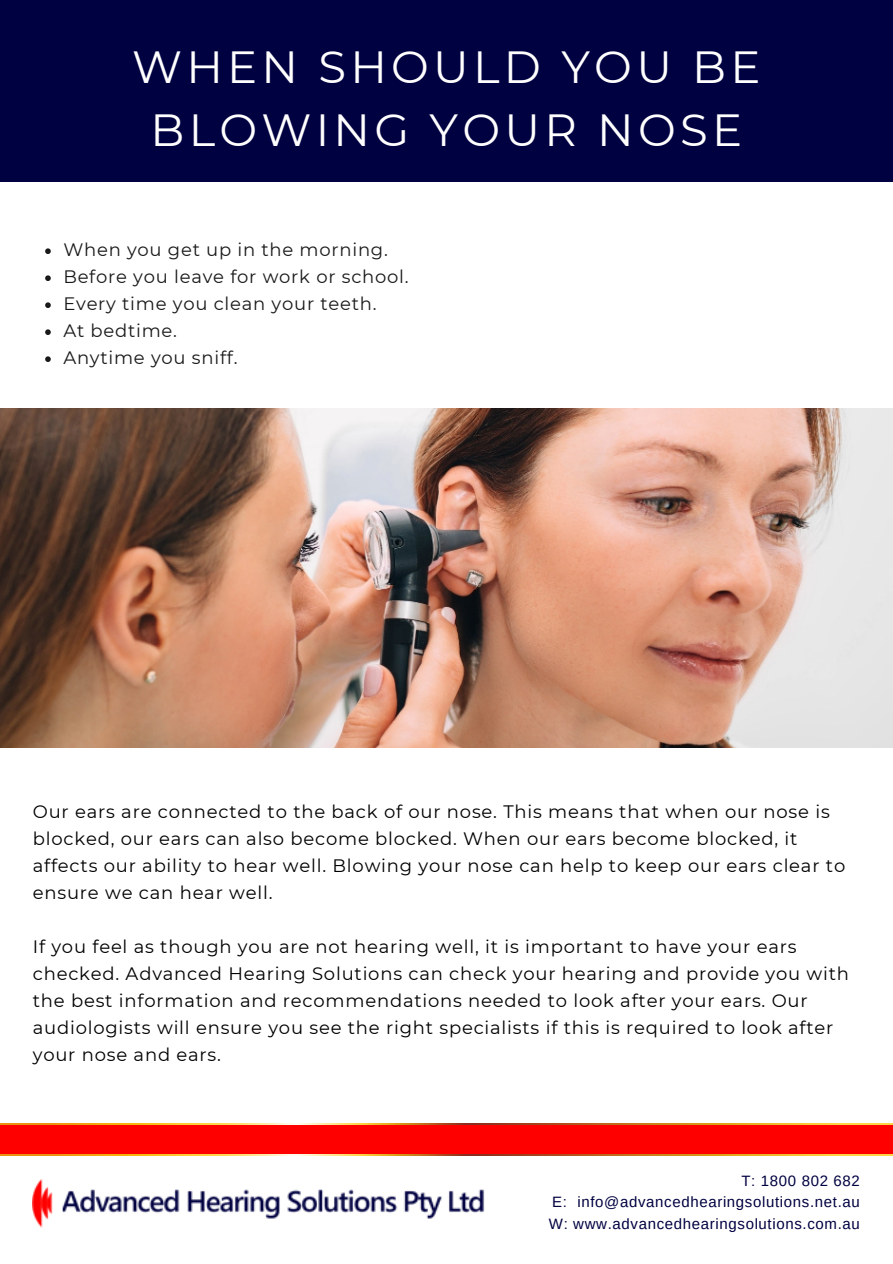
<style>
.page{position:relative;width:893px;height:1264px;background:#fff}
.page>*{position:absolute;margin:0;border:0;box-sizing:border-box;transform-origin:0 0}
.t1{font:45px/63px "Montserrat";letter-spacing:.095em;color:#fff;text-align:center}
.t2{font:18px/27px "Montserrat";letter-spacing:.045em;color:#000}
.t3{font:18px "Montserrat";letter-spacing:.04em;color:#191919}
.t4{font:15px "Arimo";letter-spacing:.045em;color:#000141}
</style>
<div class="page">
<div style="left:0;top:0;width:892px;height:182px;background:#000141"></div>
<img style="left:33px;top:1179px;width:452px;height:48px">
<div style="left:0;top:1123px;width:892px;height:32px;background:linear-gradient(to right,#f00,#f00)"></div>
<div style="left:0;top:1125px;width:892px;height:28px;background:#f00"></div>
<svg style="left:45px;top:248px;width:6px;height:6px"></svg>
<svg style="left:45px;top:275px;width:6px;height:6px"></svg>
<svg style="left:45px;top:302px;width:6px;height:6px"></svg>
<svg style="left:45px;top:329px;width:6px;height:6px"></svg>
<svg style="left:45px;top:356px;width:6px;height:6px"></svg>
<img style="left:0;top:408px;width:892px;height:339px">
<p class="t1" style="left:132px;top:35px;width:630px">WHEN SHOULD YOU BE<br>BLOWING YOUR NOSE</p>
<p class="t3" style="left:63px;top:239px;width:326px">When you get up in the morning.</p>
<p class="t3" style="left:63px;top:266px;width:347px">Before you leave for work or school.</p>
<p class="t3" style="left:63px;top:293px;width:315px">Every time you clean your teeth.</p>
<p class="t3" style="left:63px;top:320px;width:115px">At bedtime.</p>
<p class="t3" style="left:63px;top:347px;width:176px">Anytime you sniff.</p>
<p class="t2" style="left:33px;top:798px;width:813px">Our ears are connected to the back of our nose. This means that when our nose is blocked, our ears can also become blocked. When our ears become blocked, it affects our ability to hear well. Blowing your nose can help to keep our ears clear to ensure we can hear well.</p>
<p class="t2" style="left:33px;top:933px;width:817px">If you feel as though you are not hearing well, it is important to have your ears checked. Advanced Hearing Solutions can check your hearing and provide you with the best information and recommendations needed to look after your ears. Our audiologists will ensure you see the right specialists if this is required to look after your nose and ears.</p>
<p class="t4" style="left:741px;top:1172px;width:120px">T: 1800 802 682</p>
<p class="t4" style="left:552px;top:1193px;width:309px">E: info@advancedhearingsolutions.net.au</p>
<p class="t4" style="left:549px;top:1215px;width:312px">W: www.advancedhearingsolutions.com.au</p>
</div>
